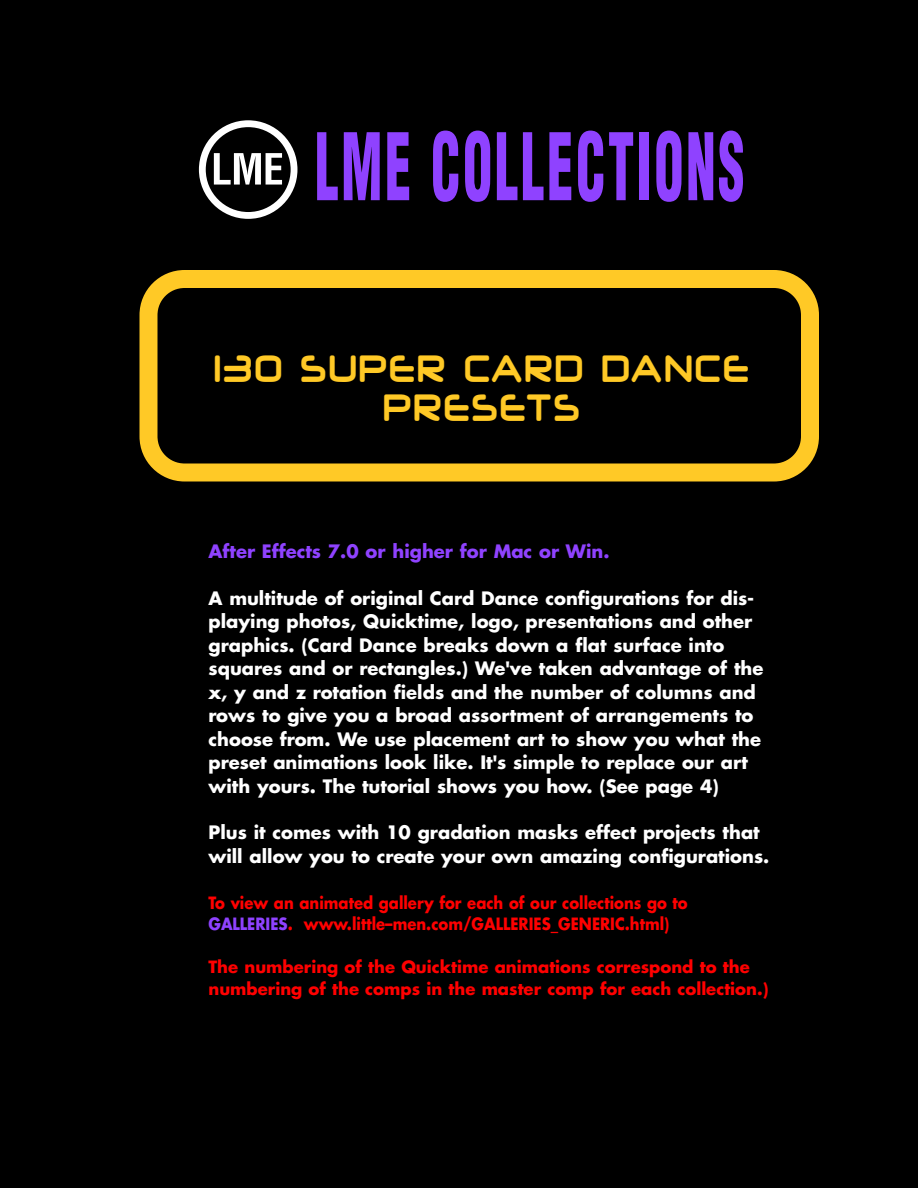
<style>
.page{position:relative;width:918px;height:1188px;background:#000}
.page>*{position:absolute;margin:0;border:0;box-sizing:border-box;transform-origin:0 0}
.t1{font:900 condensed 90.6px "Helvetica";letter-spacing:.05em;color:#8f42ff;scale:.58 1}
.t2{font:700 42px/39px "Neuropol";letter-spacing:.08em;color:#ffc926;text-align:center;scale:.8 1}
.t3{font:700 18px/23.4px "Futura";color:#fff}
.t4{font:700 18px "Futura";color:#8f42ff}
.t5{font:700 16.5px/21.5px "Futura";color:#f00}
.t6{font:700 16.5px/21.5px "Futura";color:#f00;scale:.9 1}
.s1{color:#8f42ff}
</style>
<div class="page">
<svg style="left:199px;top:120px;width:98px;height:99px"></svg>
<svg style="left:140px;top:270px;width:679px;height:212px"></svg>
<h1 class="t1" style="left:315px;top:116px;width:742px">LME COLLECTIONS</h1>
<h2 class="t2" style="left:214px;top:352px;width:670px">130 SUPER CARD DANCE<br>PRESETS</h2>
<p class="t4" style="left:208px;top:543px;width:403px">After Effects 7.0 or higher for Mac or Win.</p>
<p class="t3" style="left:208px;top:588px;width:556px">A multitude of original Card Dance configurations for dis&shy;playing photos, Quicktime, logo, presentations and other graphics. (Card Dance breaks down a flat surface into squares and or rectangles.) We've taken advantage of the x, y and z rotation fields and the number of columns and rows to give you a broad assortment of arrangements to choose from. We use placement art to show you what the preset animations look like. It's simple to replace our art with yours. The tutorial shows you how. (See page 4)</p>
<p class="t3" style="left:208px;top:823px;width:562px">Plus it comes with 10 gradation masks effect projects that will allow you to create your own amazing configurations.</p>
<p class="t6" style="left:208px;top:893px;width:534px">To view an animated gallery for each of our collections go to<br><span class="s1">GALLERIES</span>. www.little–men.com/GALLERIES_GENERIC.html)</p>
<p class="t5" style="left:208px;top:958px;width:562px">The numbering of the Quicktime animations correspond to the numbering of the comps in the master comp for each collection.)</p>
</div>
